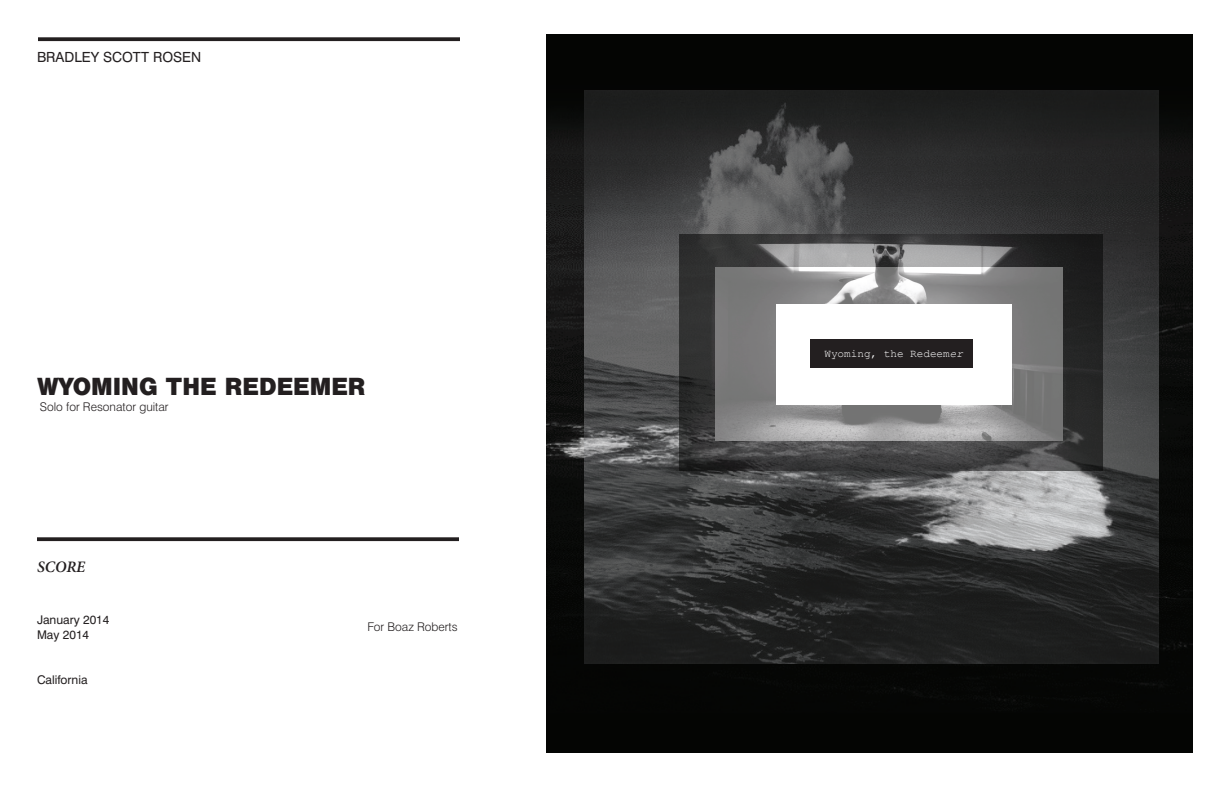
<style>
.page{position:relative;width:1224px;height:792px;background:#fff}
.page>*{position:absolute;margin:0;border:0;box-sizing:border-box;transform-origin:0 0}
.t1{font:22px "Swiss 721 BT Black No 2";color:#231f20}
.t2{font:italic 600 16px "Minion Pro";color:#231f20}
.t3{font:14px "Swiss 721 BT";color:#231f20}
.t4{font:300 12px "Swiss 721 BT";color:#231f20}
.t5{font:12px/15px "Swiss 721 BT";color:#231f20}
.t6{font:11px "Courier New";color:#fff}
.s1{font-style:italic}
</style>
<div class="page">
<svg style="left:38px;top:37px;width:422px;height:4px;background:#332f30"></svg>
<svg style="left:37px;top:537px;width:422px;height:4px;background:#332f30"></svg>
<img style="left:547px;top:35px;width:645px;height:718px">
<img style="left:585px;top:90px;width:574px;height:574px">
<img style="left:679px;top:235px;width:424px;height:236px">
<div style="left:776px;top:304px;width:236px;height:101px;background:#fff"></div>
<div style="left:810px;top:339px;width:163px;height:29px;background:#231f20"></div>
<p class="t3" style="left:37px;top:49px;width:166px">BRADLEY SCOTT ROSEN</p>
<p class="t1" style="left:38px;top:371px;width:329px">WYOMING THE REDEEMER</p>
<p class="t4" style="left:40px;top:399px;width:130px">Solo for Resonator guitar</p>
<p class="t2" style="left:37px;top:556px;width:50px">SCORE</p>
<p class="t5" style="left:37px;top:612px;width:74px">January 2014<br>May 2014</p>
<p class="t5" style="left:37px;top:672px;width:52px">California</p>
<p class="t4" style="left:367px;top:619px;width:92px">For Boaz Roberts</p>
<p class="t6" style="left:824px;top:347px;width:140px">Wyoming, the Redeem<span class="s1">er</span></p>
</div>
